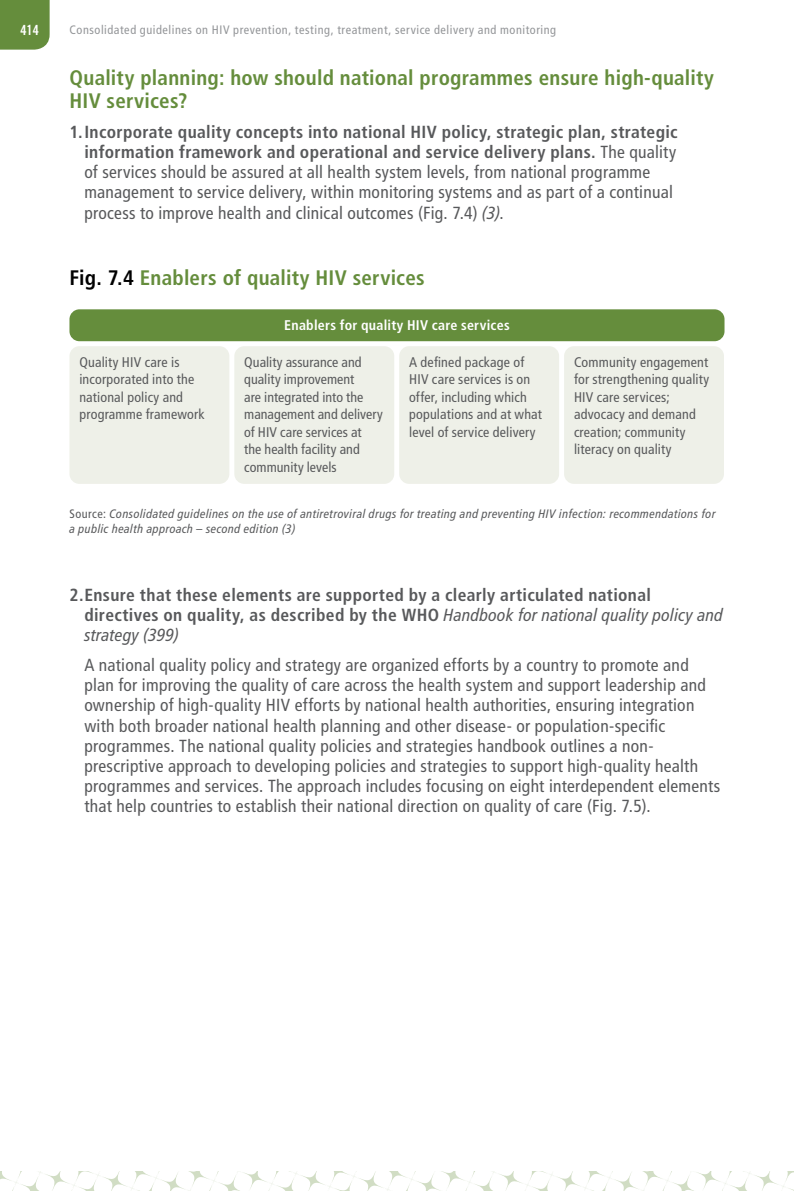
<style>
.page{position:relative;width:794px;height:1191px;background:#fff}
.page>*{position:absolute;margin:0;border:0;box-sizing:border-box;transform-origin:0 0}
.t1{font:700 condensed 21px/22.8px "Frutiger LT Pro";letter-spacing:.01em;color:#658d3c}
.t2{font:condensed 17.5px/20.1px "Frutiger LT Pro";letter-spacing:.015em;color:#58595b}
.t3{font:700 condensed 17.5px/20.1px "Frutiger LT Pro";letter-spacing:.02em;color:#58595b}
.t4{font:italic condensed 17.5px "Frutiger LT Com";letter-spacing:.005em;color:#58595b}
.t5{font:condensed 14px/17.5px "Frutiger LT Pro";letter-spacing:.01em;color:#58595b}
.t6{font:700 condensed 14px "Frutiger LT Pro";letter-spacing:.02em;color:#fff}
.t7{font:14px "Trade Gothic LT Std Bd Cn 20";color:#fff}
.t8{font:italic condensed 12.25px/14.9px "Frutiger LT Com";letter-spacing:.035em;color:#58595b}
.t9{font:condensed 12.25px "Frutiger LT Pro";letter-spacing:.045em;color:#939598}
.s1{font-weight:700}
.s2{font-family:"Frutiger LT Com";font-style:italic}
.s3{color:#000}
.s4{font-family:"Frutiger LT Pro";font-style:normal}
.s5{font-family:"Frutiger LT Com";font-weight:400;font-style:italic}
</style>
<div class="page">
<div style="left:0;top:0;width:50px;height:50px;background:#658d3c"></div>
<svg style="left:0;top:1171px;width:794px;height:20px"></svg>
<div style="left:69px;top:346px;width:160px;height:138px;background:#eef0e8;border-radius:10px"></div>
<div style="left:69px;top:309px;width:655px;height:32px;background:#658d3c;border-radius:10px"></div>
<div style="left:399px;top:346px;width:160px;height:138px;background:#eef0e8;border-radius:10px"></div>
<div style="left:234px;top:346px;width:160px;height:138px;background:#eef0e8;border-radius:10px"></div>
<div style="left:564px;top:346px;width:160px;height:138px;background:#eef0e8;border-radius:10px"></div>
<p class="t7" style="left:20px;top:21px;width:20px">414</p>
<p class="t9" style="left:69px;top:23px;width:488px">Consolidated guidelines on HIV prevention, testing, treatment, service delivery and monitoring</p>
<p class="t1" style="left:69px;top:67px;width:646px">Quality planning: how should national programmes ensure high-quality<br>HIV services?</p>
<p class="t2" style="left:84px;top:122px;width:595px;text-indent:-15px"><span class="s1">1.Incorporate quality concepts into national HIV policy, strategic plan, strategic information framework and operational and service delivery plans.</span> The quality of services should be assured at all health system levels, from national programme management to service delivery, within monitoring systems and as part of a continual process to improve health and clinical outcomes (Fig. 7.4) <span class="s2">(3)</span>.</p>
<p class="t1" style="left:69px;top:266px;width:357px"><span class="s3">Fig. 7.4</span> Enablers of quality HIV services</p>
<p class="t5" style="left:79px;top:353px;width:127px">Quality HIV care is incorporated into the national policy and programme framework</p>
<p class="t6" style="left:284px;top:316px;width:227px">Enablers for quality HIV care services</p>
<p class="t5" style="left:409px;top:353px;width:134px">A defined package of<br>HIV care services is on offer, including which populations and at what level of service delivery</p>
<p class="t5" style="left:244px;top:353px;width:140px">Quality assurance and quality improvement<br>are integrated into the management and delivery of HIV care services at<br>the health facility and community levels</p>
<p class="t5" style="left:574px;top:353px;width:137px">Community engagement for strengthening quality<br>HIV care services; advocacy and demand creation; community literacy on quality</p>
<p class="t8" style="left:69px;top:506px;width:647px"><span class="s4">Source:</span> Consolidated guidelines on the use of antiretroviral drugs for treating and preventing HIV infection: recommendations for a public health approach – second edition (3)</p>
<p class="t3" style="left:84px;top:584px;width:640px;text-indent:-15px">2.Ensure that these elements are supported by a clearly articulated national directives on quality, as described by the WHO <span class="s5">Handbook for national quality policy and</span></p>
<p class="t4" style="left:84px;top:624px;width:96px">strategy (399)</p>
<p class="t2" style="left:84px;top:655px;width:637px">A national quality policy and strategy are organized efforts by a country to promote and plan for improving the quality of care across the health system and support leadership and ownership of high-quality HIV efforts by national health authorities, ensuring integration with both broader national health planning and other disease- or population-specific programmes. The national quality policies and strategies handbook outlines a non&shy;prescriptive approach to developing policies and strategies to support high-quality health programmes and services. The approach includes focusing on eight interdependent elements that help countries to establish their national direction on quality of care (Fig. 7.5).</p>
</div>
